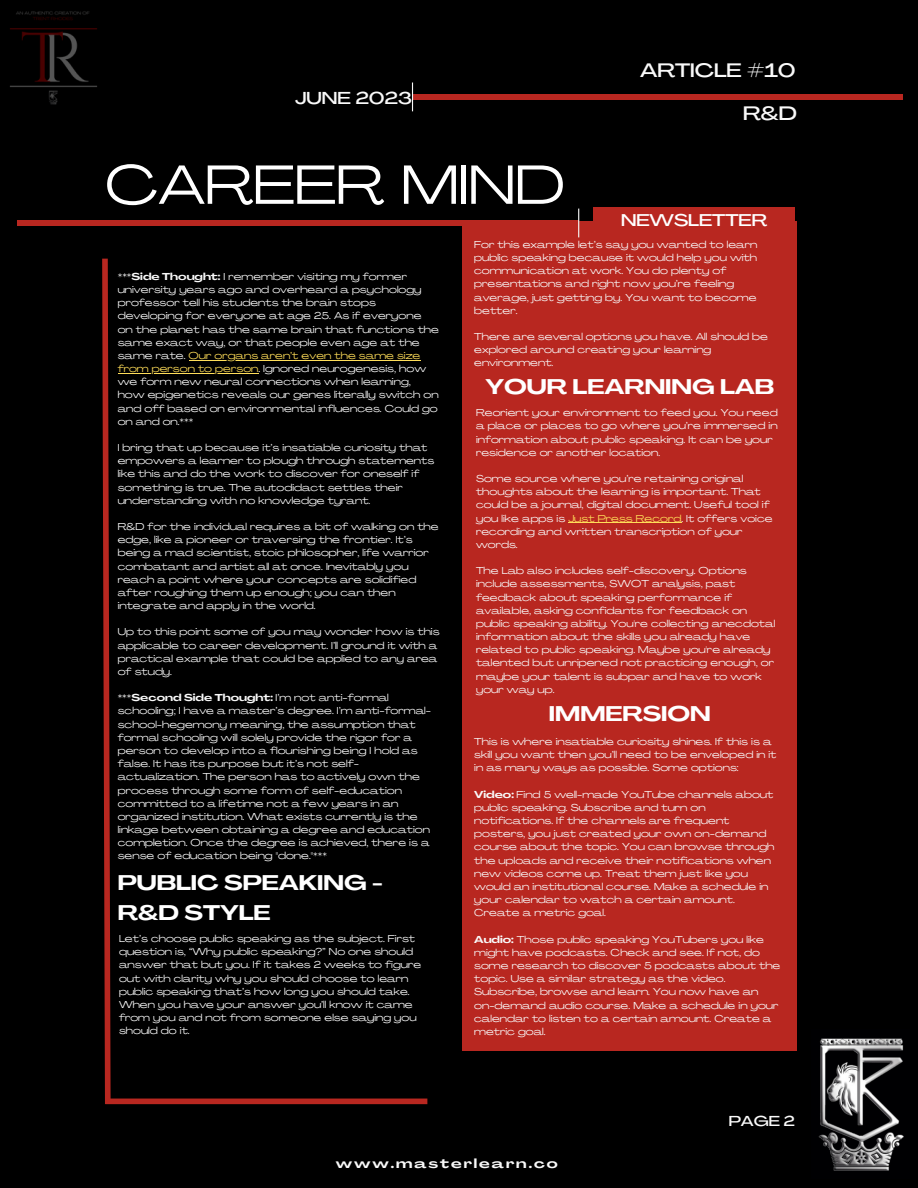
<style>
.page{position:relative;width:918px;height:1188px;background:#000}
.page>*{position:absolute;margin:0;border:0;box-sizing:border-box;transform-origin:0 0}
.t1{font:54.3px "Agrandir Grand";color:#fff}
.t2{font:700 20.85px/29.2px "Agrandir Grand";color:#fff}
.t3{font:500 19.2px "Agrandir Grand";color:#f9f9f9}
.t4{font:500 17.1px "Agrandir Grand";color:#f9f9f9}
.t5{font:500 16.8px "Agrandir Grand";color:#fff}
.t6{font:500 14.25px "Agrandir Grand";color:#f9f9f9}
.t7{font:700 12.9px "Agrandir Grand";letter-spacing:.15em;color:#f9f9f9}
.t8{font:9.9px/13.2px "Agrandir Grand";color:#f9f9f9}
.s1{font-weight:700}
.s2{color:#ffde59}
</style>
<div class="page">
<div style="left:593px;top:207px;width:202px;height:32px;background:#b82720"></div>
<div style="left:463px;top:221px;width:334px;height:830px;background:#b82720"></div>
<div style="left:17px;top:220px;width:562px;height:6px;background:#b82720"></div>
<div style="left:413px;top:94px;width:489px;height:6px;background:#b82720"></div>
<svg style="left:412px;top:83px;width:1px;height:28px"></svg>
<svg style="left:578px;top:209px;width:1px;height:28px"></svg>
<svg style="left:102px;top:258px;width:11px;height:847px"></svg>
<div style="left:105px;top:1099px;width:322px;height:5px;background:#b82720"></div>
<img style="left:818px;top:1038px;width:86px;height:133px">
<hr style="left:189px;top:360px;width:231px;height:1px;background:#ffde59">
<hr style="left:118px;top:373px;width:140px;height:1px;background:#ffde59">
<img style="left:10px;top:11px;width:87px;height:94px">
<hr style="left:568px;top:522px;width:113px;height:1px;background:#ffde59">
<p class="t4" style="left:295px;top:91px;width:118px">JUNE 2023</p>
<p class="t1" style="left:105px;top:163px;width:462px">CAREER MIND</p>
<p class="t3" style="left:640px;top:63px;width:157px">ARTICLE #10</p>
<p class="t3" style="left:743px;top:106px;width:56px">R&amp;D</p>
<p class="t8" style="left:118px;top:271px;width:323px">*<span class="s1">**Side Thought:</span> I remember visiting my former university years ago and overheard a psychology professor tell his students the brain stops developing for everyone at age 25. As if everyone on the planet has the same brain that functions the same exact way, or that people even age at the same rate. <span class="s2">Our organs aren’t even the same size from person to person</span>. Ignored neurogenesis, how we form new neural connections when learning, how epigenetics reveals our genes literally switch on and off based on environmental influences. Could go on and on.***</p>
<p class="t8" style="left:118px;top:442px;width:318px">I bring that up because it’s insatiable curiosity that empowers a learner to plough through statements like this and do the work to discover for oneself if something is true. The autodidact settles their understanding with no knowledge tyrant.</p>
<p class="t8" style="left:118px;top:521px;width:323px">R&amp;D for the individual requires a bit of walking on the edge, like a pioneer or traversing the frontier. It’s being a mad scientist, stoic philosopher, life warrior combatant and artist all at once. Inevitably you reach a point where your concepts are solidified after roughing them up enough; you can then integrate and apply in the world.</p>
<p class="t8" style="left:118px;top:626px;width:323px">Up to this point some of you may wonder how is this applicable to career development. I’ll ground it with a practical example that could be applied to any area of study.</p>
<p class="t8" style="left:118px;top:692px;width:315px"><span class="s1">***Second Side Thought:</span> I’m not anti-formal schooling; I have a master’s degree. I’m anti-formal&shy;school-hegemony meaning, the assumption that formal schooling will solely provide the rigor for a person to develop into a flourishing being I hold as false. It has its purpose but it’s not self&shy;actualization. The person has to actively own the process through some form of self-education committed to a lifetime not a few years in an organized institution. What exists currently is the linkage between obtaining a degree and education completion. Once the degree is achieved, there is a sense of education being "done."***</p>
<p class="t2" style="left:118px;top:871px;width:267px">PUBLIC SPEAKING -<br>R&amp;D STYLE</p>
<p class="t8" style="left:119px;top:933px;width:304px">Let’s choose public speaking as the subject. First question is, “Why public speaking?” No one should answer that but you. If it takes 2 weeks to figure out with clarity why you should choose to learn public speaking that’s how long you should take.<br>When you have your answer you’ll know it came from you and not from someone else saying you should do it.</p>
<p class="t5" style="left:621px;top:213px;width:148px">NEWSLETTER</p>
<p class="t8" style="left:474px;top:239px;width:285px">For this example let’s say you wanted to learn public speaking because it would help you with communication at work. You do plenty of presentations and right now you’re feeling average, just getting by. You want to become better.</p>
<p class="t8" style="left:474px;top:331px;width:295px">There are several options you have. All should be explored around creating your learning environment.</p>
<p class="t2" style="left:485px;top:375px;width:290px">YOUR LEARNING LAB</p>
<p class="t8" style="left:476px;top:407px;width:303px">Reorient your environment to feed you. You need a place or places to go where you’re immersed in information about public speaking. It can be your residence or another location.</p>
<p class="t8" style="left:476px;top:473px;width:298px">Some source where you’re retaining original thoughts about the learning is important. That could be a journal, digital document. Useful tool if you like apps is <span class="s2">Just Press Record</span>. It offers voice recording and written transcription of your words.</p>
<p class="t8" style="left:476px;top:565px;width:301px">The Lab also includes self-discovery. Options include assessments, SWOT analysis, past feedback about speaking performance if available, asking confidants for feedback on public speaking ability. You're collecting anecdotal information about the skills you already have related to public speaking. Maybe you're already talented but unripened not practicing enough, or maybe your talent is subpar and have to work your way up.</p>
<p class="t2" style="left:549px;top:701px;width:163px">IMMERSION</p>
<p class="t8" style="left:474px;top:736px;width:304px">This is where insatiable curiosity shines. If this is a skill you want then you’ll need to be enveloped in it in as many ways as possible. Some options:</p>
<p class="t8" style="left:474px;top:789px;width:302px"><span class="s1">Video:</span> Find 5 well-made YouTube channels about public speaking. Subscribe and turn on notifications. If the channels are frequent posters, you just created your own on-demand course about the topic. You can browse through the uploads and receive their notifications when new videos come up. Treat them just like you would an institutional course. Make a schedule in your calendar to watch a certain amount.<br>Create a metric goal.</p>
<p class="t8" style="left:474px;top:934px;width:308px"><span class="s1">Audio:</span> Those public speaking YouTubers you like might have podcasts. Check and see. If not, do some research to discover 5 podcasts about the topic. Use a similar strategy as the video.<br>Subscribe, browse and learn. You now have an on-demand audio course. Make a schedule in your calendar to listen to a certain amount. Create a metric goal.</p>
<p class="t6" style="left:729px;top:1115px;width:68px">PAGE 2</p>
<p class="t7" style="left:336px;top:1158px;width:223px">www.masterlearn.co</p>
</div>
